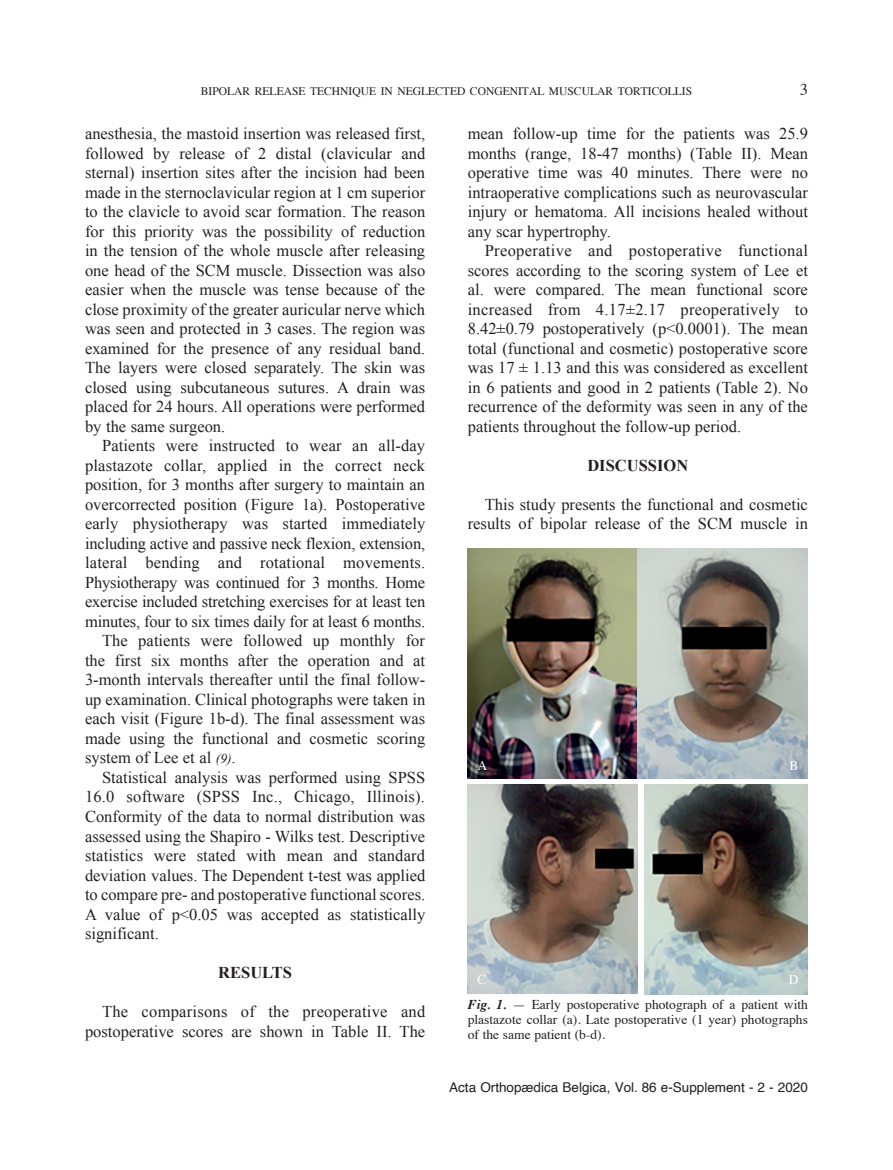
<style>
.page{position:relative;width:893px;height:1170px;background:#fff}
.page>*{position:absolute;margin:0;border:0;box-sizing:border-box;transform-origin:0 0}
._11-Titel-tabel{font:16.5px/19.5px "Times New Roman";color:#231f20;text-align:justify}
._11-Titel-tabel-2{font:700 16.5px "Times New Roman";color:#231f20}
.t1{font:16.5px "Times";color:#231f20}
._11-Titel-tabel-3{font:13.5px/15px "Times";color:#231f20;text-align:justify}
.t2{font:13.5px "Helvetica";color:#231f20}
._11-Titel-tabel-4{font:13.5px "Times";color:#fff}
.t3{font:11.55px "Times";color:#231f20}
.s1{font-style:italic;font-size:13.5px}
.s2{font-weight:700;font-style:italic}
</style>
<div class="page">
<img style="left:468px;top:549px;width:340px;height:229px">
<img style="left:468px;top:784px;width:170px;height:209px">
<img style="left:645px;top:784px;width:163px;height:210px">
<p class="t3" style="left:201px;top:80px;width:493px">BIPOLAR RELEASE TECHNIQUE IN NEGLECTED CONGENITAL MUSCULAR TORTICOLLIS</p>
<p class="t1" style="left:800px;top:74px;width:10px">3</p>
<p class="_11-Titel-tabel" style="left:85px;top:123px;width:342px">anesthesia, the mastoid insertion was released first, followed by release of 2 distal (clavicular and sternal) insertion sites after the incision had been made in the sternoclavicular region at 1 cm superior to the clavicle to avoid scar formation. The reason for this priority was the possibility of reduction in the tension of the whole muscle after releasing one head of the SCM muscle. Dissection was also easier when the muscle was tense because of the close proximity of the greater auricular nerve which was seen and protected in 3 cases. The region was examined for the presence of any residual band.<br>The layers were closed separately. The skin was closed using subcutaneous sutures. A drain was placed for 24 hours. All operations were performed by the same surgeon.</p>
<p class="_11-Titel-tabel" style="left:85px;top:435px;width:342px;text-indent:17px">Patients were instructed to wear an all-day plastazote collar, applied in the correct neck position, for 3 months after surgery to maintain an overcorrected position (Figure 1a). Postoperative early physiotherapy was started immediately including active and passive neck flexion, extension, lateral bending and rotational movements.<br>Physiotherapy was continued for 3 months. Home exercise included stretching exercises for at least ten minutes, four to six times daily for at least 6 months.</p>
<p class="_11-Titel-tabel" style="left:85px;top:630px;width:342px;text-indent:17px">The patients were followed up monthly for the first six months after the operation and at 3-month intervals thereafter until the final follow&shy;up examination. Clinical photographs were taken in each visit (Figure 1b-d). The final assessment was made using the functional and cosmetic scoring system of Lee et al <span class="s1">(9)</span>.</p>
<p class="_11-Titel-tabel" style="left:85px;top:767px;width:342px;text-indent:17px">Statistical analysis was performed using SPSS 16.0 software (SPSS Inc., Chicago, Illinois).<br>Conformity of the data to normal distribution was assessed using the Shapiro - Wilks test. Descriptive statistics were stated with mean and standard deviation values. The Dependent t-test was applied to compare pre- and postoperative functional scores.<br>A value of p&lt;0.05 was accepted as statistically significant.</p>
<p class="_11-Titel-tabel-2" style="left:218px;top:961px;width:75px">RESULTS</p>
<p class="_11-Titel-tabel" style="left:85px;top:1001px;width:342px;text-align:right">The comparisons of the preoperative and postoperative scores are shown in Table II. The</p>
<p class="_11-Titel-tabel" style="left:468px;top:123px;width:342px">mean follow-up time for the patients was 25.9 months (range, 18-47 months) (Table II). Mean operative time was 40 minutes. There were no intraoperative complications such as neurovascular injury or hematoma. All incisions healed without any scar hypertrophy.</p>
<p class="_11-Titel-tabel" style="left:468px;top:240px;width:342px;text-indent:17px">Preoperative and postoperative functional scores according to the scoring system of Lee et al. were compared. The mean functional score increased from 4.17±2.17 preoperatively to 8.42±0.79 postoperatively (p&lt;0.0001). The mean total (functional and cosmetic) postoperative score was 17 ± 1.13 and this was considered as excellent in 6 patients and good in 2 patients (Table 2). No recurrence of the deformity was seen in any of the patients throughout the follow-up period.</p>
<p class="_11-Titel-tabel-2" style="left:587px;top:454px;width:102px">DISCUSSION</p>
<p class="_11-Titel-tabel" style="left:468px;top:494px;width:342px;text-align:right">This study presents the functional and cosmetic results of bipolar release of the SCM muscle in</p>
<p class="_11-Titel-tabel-4" style="left:477px;top:752px;width:11px">A</p>
<p class="_11-Titel-tabel-4" style="left:789px;top:752px;width:11px">B</p>
<p class="_11-Titel-tabel-4" style="left:477px;top:967px;width:11px">C</p>
<p class="_11-Titel-tabel-4" style="left:789px;top:967px;width:11px">D</p>
<p class="_11-Titel-tabel-3" style="left:468px;top:995px;width:342px"><span class="s2">Fig. 1.</span> — Early postoperative photograph of a patient with plastazote collar (a). Late postoperative (1 year) photographs of the same patient (b-d).</p>
<p class="t2" style="left:449px;top:1076px;width:360px">Acta Orthopædica Belgica, Vol. 86 e-Supplement - 2 - 2020</p>
</div>
